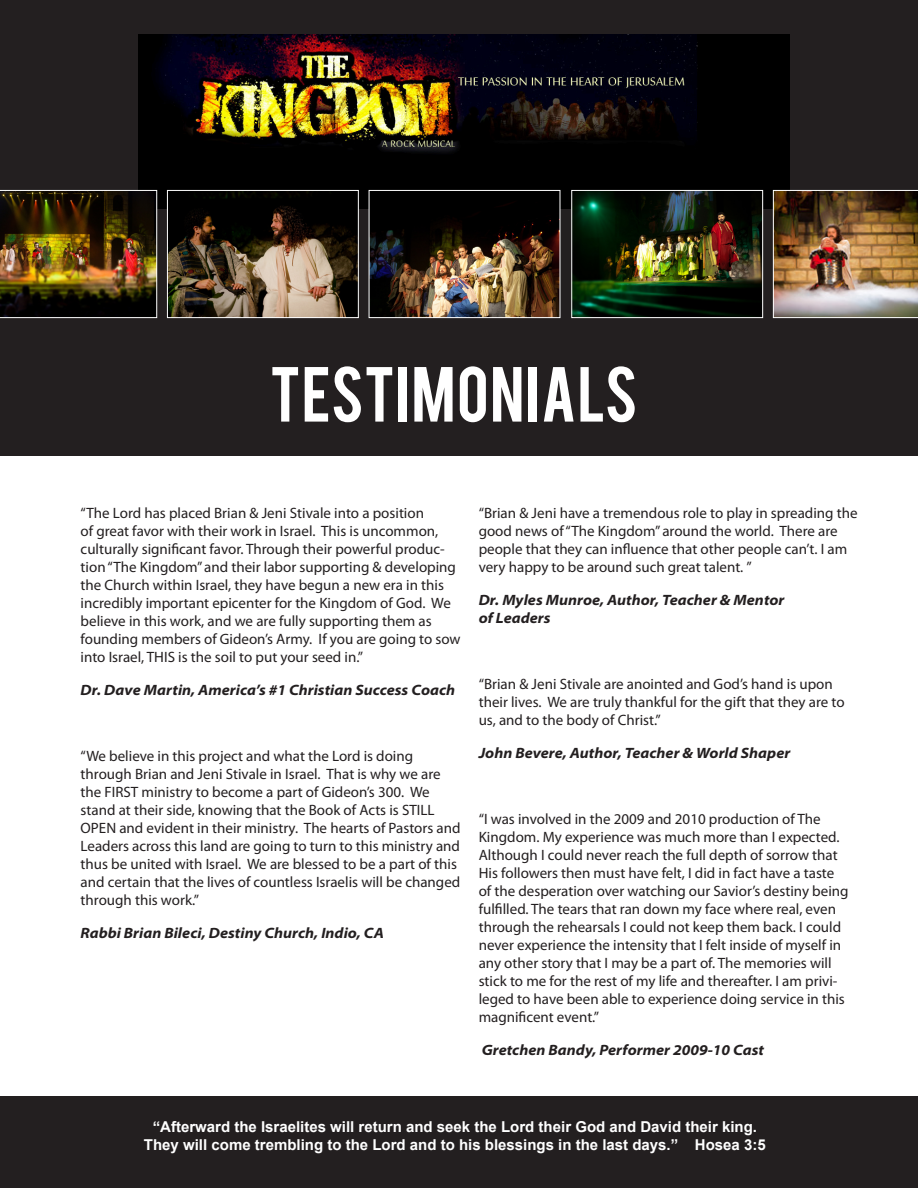
<style>
.page{position:relative;width:918px;height:1188px;background:#fff}
.page>*{position:absolute;margin:0;border:0;box-sizing:border-box;transform-origin:0 0}
.t1{font:61.2px "Bebas";letter-spacing:.02em;color:#fff}
.t2{font:15px/18px "Myriad Pro";color:#231f20}
.t3{font:italic 700 semi-expanded 15px/18px "Myriad Pro";color:#231f20}
.t4{font:700 15px "Arial";color:#fff}
</style>
<div class="page">
<div style="left:0;top:1096px;width:918px;height:92px;background:#231f20"></div>
<div style="left:0;top:0;width:918px;height:456px;background:#231f20"></div>
<img style="left:138px;top:35px;width:651px;height:173px">
<img style="left:0;top:190px;width:157px;height:128px">
<img style="left:169px;top:192px;width:188px;height:124px">
<div style="left:167px;top:190px;width:192px;height:128px;border:1px solid #fff"></div>
<img style="left:371px;top:192px;width:187px;height:124px">
<div style="left:369px;top:190px;width:191px;height:128px;border:1px solid #fff"></div>
<img style="left:573px;top:192px;width:188px;height:124px">
<div style="left:571px;top:190px;width:192px;height:128px;border:1px solid #fff"></div>
<img style="left:773px;top:190px;width:145px;height:128px">
<p class="t1" style="left:270px;top:350px;width:369px">TESTIMONIALS</p>
<p class="t2" style="left:81px;top:504px;width:382px">“The Lord has placed Brian &amp; Jeni Stivale into a position<br>of great favor with their work in Israel. This is uncommon, culturally significant favor. Through their powerful produc&shy;tion “The Kingdom” and their labor supporting &amp; developing the Church within Israel, they have begun a new era in this incredibly important epicenter for the Kingdom of God. We believe in this work, and we are fully supporting them as founding members of Gideon’s Army. If you are going to sow into Israel, THIS is the soil to put your seed in.”</p>
<p class="t3" style="left:81px;top:681px;width:376px">Dr. Dave Martin, America’s #1 Christian Success Coach</p>
<p class="t2" style="left:81px;top:747px;width:381px">“We believe in this project and what the Lord is doing through Brian and Jeni Stivale in Israel. That is why we are the FIRST ministry to become a part of Gideon’s 300. We stand at their side, knowing that the Book of Acts is STILL OPEN and evident in their ministry. The hearts of Pastors and Leaders across this land are going to turn to this ministry and thus be united with Israel. We are blessed to be a part of this and certain that the lives of countless Israelis will be changed through this work.”</p>
<p class="t3" style="left:81px;top:924px;width:305px">Rabbi Brian Bileci, Destiny Church, Indio, CA</p>
<p class="t2" style="left:479px;top:504px;width:380px">“Brian &amp; Jeni have a tremendous role to play in spreading the good news of “The Kingdom” around the world. There are people that they can influence that other people can’t. I am very happy to be around such great talent. ”</p>
<p class="t3" style="left:479px;top:591px;width:307px">Dr. Myles Munroe, Author, Teacher &amp; Mentor of Leaders</p>
<p class="t2" style="left:479px;top:675px;width:367px">“Brian &amp; Jeni Stivale are anointed and God’s hand is upon their lives. We are truly thankful for the gift that they are to us, and to the body of Christ.”</p>
<p class="t3" style="left:479px;top:744px;width:313px">John Bevere, Author, Teacher &amp; World Shaper</p>
<p class="t2" style="left:479px;top:810px;width:371px">“I was involved in the 2009 and 2010 production of The Kingdom. My experience was much more than I expected.<br>Although I could never reach the full depth of sorrow that His followers then must have felt, I did in fact have a taste of the desperation over watching our Savior’s destiny being fulfilled. The tears that ran down my face where real, even through the rehearsals I could not keep them back. I could never experience the intensity that I felt inside of myself in any other story that I may be a part of. The memories will stick to me for the rest of my life and thereafter. I am privi&shy;leged to have been able to experience doing service in this magnificent event.”</p>
<p class="t3" style="left:482px;top:1041px;width:284px">Gretchen Bandy, Performer 2009-10 Cast</p>
<p class="t4" style="left:153px;top:1117px;width:606px">“Afterward the Israelites will return and seek the Lord their God and David their king.</p>
<p class="t4" style="left:144px;top:1135px;width:623px">They will come trembling to the Lord and to his blessings in the last days.” Hosea 3:5</p>
</div>
